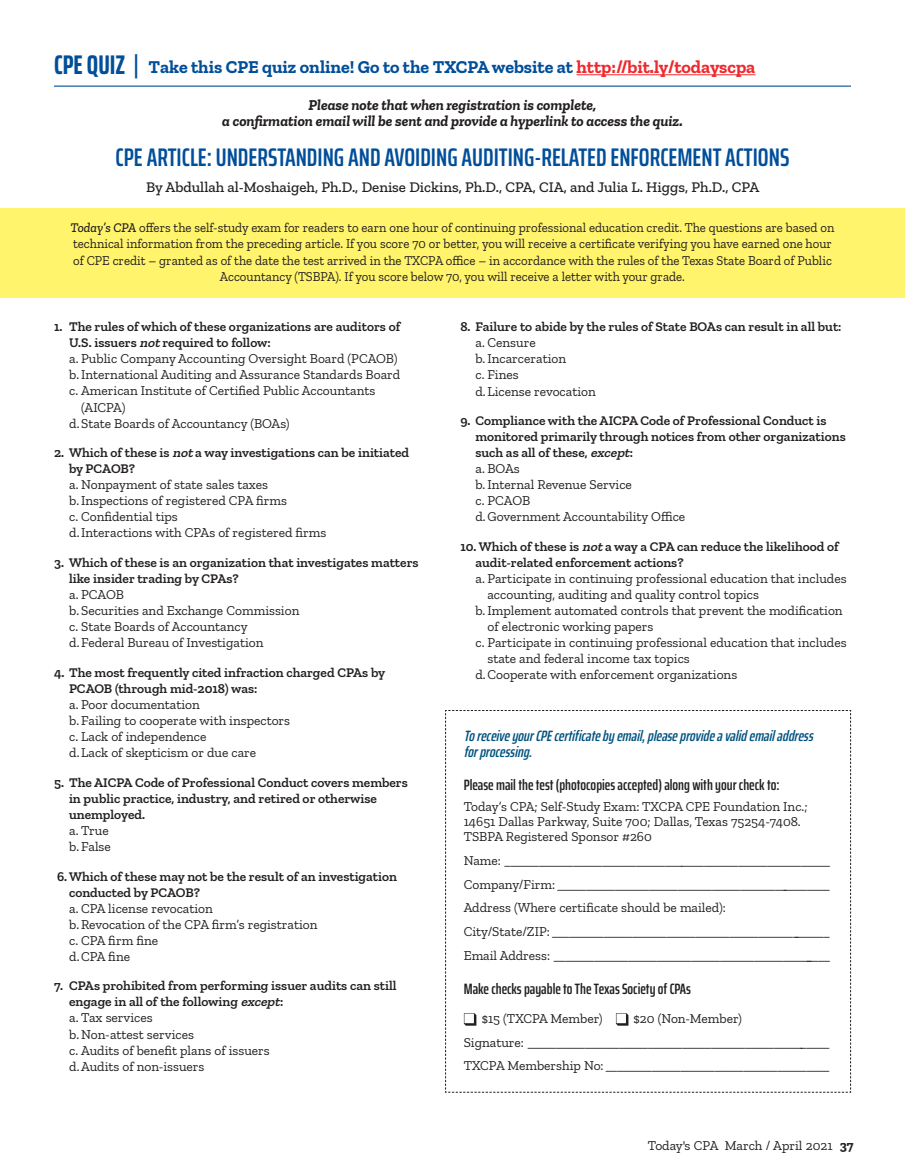
<style>
.page{position:relative;width:905px;height:1175px;background:#fff}
.page>*{position:absolute;margin:0;border:0;box-sizing:border-box;transform-origin:0 0}
.t1{font:600 extra-condensed 25.5px "Saira";color:#014e99}
.t2{font:700 18px "Zilla Slab";color:#014e99}
.t3{font:italic 700 15px/16.5px "Zilla Slab";color:#231f20;text-align:center}
.t4{font:600 extra-condensed 15px "Saira";color:#231f20}
.t5{font:500 15px "Zilla Slab";color:#231f20}
.t6{font:italic 600 extra-condensed 15px/16.5px "Saira";color:#015381}
.t7{font:13.5px/16px "Zilla Slab";color:#231f20}
.t8{font:600 13.5px/16px "Zilla Slab";color:#231f20}
.t9{font:13.5px/16.5px "Zilla Slab";color:#231f20;text-align:center;scale:.95 1}
.s1{font-family:"Saira";font-stretch:extra-condensed;font-size:27px}
.s2{font-family:"Saira";font-weight:500;font-stretch:extra-condensed;font-size:27px}
.s3{color:#ee292e}
.s4{font-weight:500;font-style:italic}
.s5{font-style:italic}
.s6{font-weight:600}
.s7{font-weight:600;font-style:italic}
.s8{font-weight:400}
.s9{font-weight:700}
</style>
<div class="page">
<div style="left:0;top:208px;width:904px;height:90px;background:#fff46b"></div>
<hr style="left:54px;top:86px;width:796px;height:1px;background:#014e99">
<hr style="left:576px;top:74px;width:179px;height:1px;background:#ee292e">
<svg style="left:445px;top:710px;width:406px;height:382px"></svg>
<h2 class="t2" style="left:54px;top:57px;width:703px"><span class="s1">CPE QUIZ</span> <span class="s2">|</span> Take this CPE quiz online! Go to the TXCPA website at <span class="s3">http://bit.ly/todayscpa</span></h2>
<p class="t3" style="left:222px;top:97px;width:462px">Please note that when registration is complete,<br>a confirmation email will be sent and provide a hyperlink to access the quiz.</p>
<h1 class="t1" style="left:116px;top:138px;width:675px">CPE ARTICLE: UNDERSTANDING AND AVOIDING AUDITING-RELATED ENFORCEMENT ACTIONS</h1>
<p class="t5" style="left:146px;top:178px;width:614px">By Abdullah al-Moshaigeh, Ph.D., Denise Dickins, Ph.D., CPA, CIA, and Julia L. Higgs, Ph.D., CPA</p>
<p class="t9" style="left:70px;top:219px;width:805px"><span class="s4">Today’s CPA</span> offers the self-study exam for readers to earn one hour of continuing professional education credit. The questions are based on technical information from the preceding article. If you score 70 or better, you will receive a certificate verifying you have earned one hour of CPE credit – granted as of the date the test arrived in the TXCPA office – in accordance with the rules of the Texas State Board of Public Accountancy (TSBPA). If you score below 70, you will receive a letter with your grade.</p>
<p class="t8" style="left:54px;top:319px;width:348px">1. The rules of which of these organizations are auditors of</p>
<p class="t8" style="left:69px;top:335px;width:203px">U.S. issuers <span class="s5">not</span>required to follow:</p>
<p class="t7" style="left:69px;top:351px;width:329px">a. Public Company Accounting Oversight Board (PCAOB)</p>
<p class="t7" style="left:69px;top:367px;width:332px">b.International Auditing and Assurance Standards Board</p>
<p class="t7" style="left:69px;top:383px;width:307px">c. American Institute of Certified Public Accountants</p>
<p class="t7" style="left:81px;top:399px;width:46px">(AICPA)</p>
<p class="t7" style="left:69px;top:415px;width:222px">d.State Boards of Accountancy (BOAs)</p>
<p class="t8" style="left:69px;top:444px;width:341px;text-indent:-15px">2. Which of these is <span class="s5">not</span>a way investigations can be initiated by PCAOB?</p>
<p class="t7" style="left:69px;top:477px;width:259px">a. Nonpayment of state sales taxes b.Inspections of registered CPA firms<br>c. Confidential tips<br>d.Interactions with CPAs of registered firms</p>
<p class="t8" style="left:69px;top:554px;width:351px;text-indent:-15px">3. Which of these is an organization that investigates matters like insider trading by CPAs?</p>
<p class="t7" style="left:69px;top:586px;width:232px">a. PCAOB<br>b. Securities and Exchange Commission c. State Boards of Accountancy d.Federal Bureau of Investigation</p>
<p class="t8" style="left:69px;top:664px;width:318px;text-indent:-15px">4. The most frequently cited infraction charged CPAs by<br>PCAOB (through mid-2018) was:</p>
<p class="t7" style="left:69px;top:696px;width:222px">a. Poor documentation<br>b. Failing to cooperate with inspectors c. Lack of independence<br>d.Lack of skepticism or due care</p>
<p class="t8" style="left:69px;top:774px;width:340px;text-indent:-15px">5. The AICPA Code of Professional Conduct covers members in public practice, industry, and retired or otherwise unemployed.</p>
<p class="t7" style="left:69px;top:822px;width:43px">a. True b. False</p>
<p class="t8" style="left:69px;top:868px;width:329px;text-indent:-12px">6.Which of these may not be the result of an investigation conducted by PCAOB?</p>
<p class="t7" style="left:69px;top:900px;width:250px">a. CPA license revocation<br>b.Revocation of the CPA firm’s registration c. CPA firm fine<br>d.CPA fine</p>
<p class="t7" style="left:69px;top:978px;width:329px;text-indent:-15px"><span class="s6">7. CPAs prohibited from performing issuer audits can still engage in all of the following</span> <span class="s7">except</span><span class="s6">:<br></span>a. Tax services<br>b.Non-attest services<br>c. Audits of benefit plans of issuers<br>d.Audits of non-issuers</p>
<p class="t8" style="left:460px;top:319px;width:382px">8. Failure to abide by the rules of State BOAs can result in all but:</p>
<p class="t7" style="left:475px;top:335px;width:122px">a. Censure b.Incarceration<br>c. Fines<br>d.License revocation</p>
<p class="t8" style="left:475px;top:412px;width:372px;text-indent:-15px">9. Compliance with the AICPA Code of Professional Conduct is monitored primarily through notices from other organizations such as all of these, <span class="s5">except</span>:<br><span class="s8">a. BOAs<br>b.Internal Revenue Service<br>c. PCAOB<br>d.Government Accountability Office</span></p>
<p class="t8" style="left:475px;top:538px;width:365px;text-indent:-15px">10. Which of these is <span class="s5">not</span>a way a CPA can reduce the likelihood of audit-related enforcement actions?</p>
<p class="t7" style="left:475px;top:570px;width:372px">a. Participate in continuing professional education that includes</p>
<p class="t7" style="left:487px;top:586px;width:273px">accounting, auditing and quality control topics</p>
<p class="t7" style="left:475px;top:602px;width:368px">b.Implement automated controls that prevent the modification</p>
<p class="t7" style="left:487px;top:619px;width:167px">of electronic working papers</p>
<p class="t7" style="left:475px;top:635px;width:372px">c. Participate in continuing professional education that includes</p>
<p class="t7" style="left:487px;top:651px;width:204px">state and federal income tax topics</p>
<p class="t7" style="left:475px;top:667px;width:263px">d.Cooperate with enforcement organizations</p>
<p class="t6" style="left:463px;top:727px;width:355px">ToreceiveyourCPEcertificatebyemail,pleaseprovideavalidemailaddress forprocessing.</p>
<p class="t4" style="left:463px;top:773px;width:317px">Please mail the test (photocopies accepted) along with your check to:</p>
<p class="t7" style="left:463px;top:799px;width:345px;line-height:15px">Today’s CPA; Self-Study Exam: TXCPA CPE Foundation Inc.;<br>14651 Dallas Parkway, Suite 700; Dallas, Texas 75254-7408.<br>TSBPA Registered Sponsor #260</p>
<p class="t7" style="left:463px;top:848px;width:368px;line-height:23.7px">Name: _________________________________________________________ Company/Firm: ________________________________________________ Address (Where certificate should be mailed):<br>City/State/ZIP: _________________________________________________ Email Address: _________________________________________________</p>
<p class="t4" style="left:463px;top:977px;width:229px">Make checks payable to The Texas Society of CPAs</p>
<p class="t7" style="left:481px;top:1010px;width:122px">$15 (TXCPA Member)</p>
<p class="t7" style="left:463px;top:1006px;width:368px;line-height:23.7px;text-indent:170px">$20 (Non-Member)<br>Signature: _____________________________________________________<br>TXCPA Membership No: _______________________________________</p>
<p class="t7" style="left:647px;top:1137px;width:207px">Today's CPA March / April 2021 <span class="s9">37</span></p>
</div>
